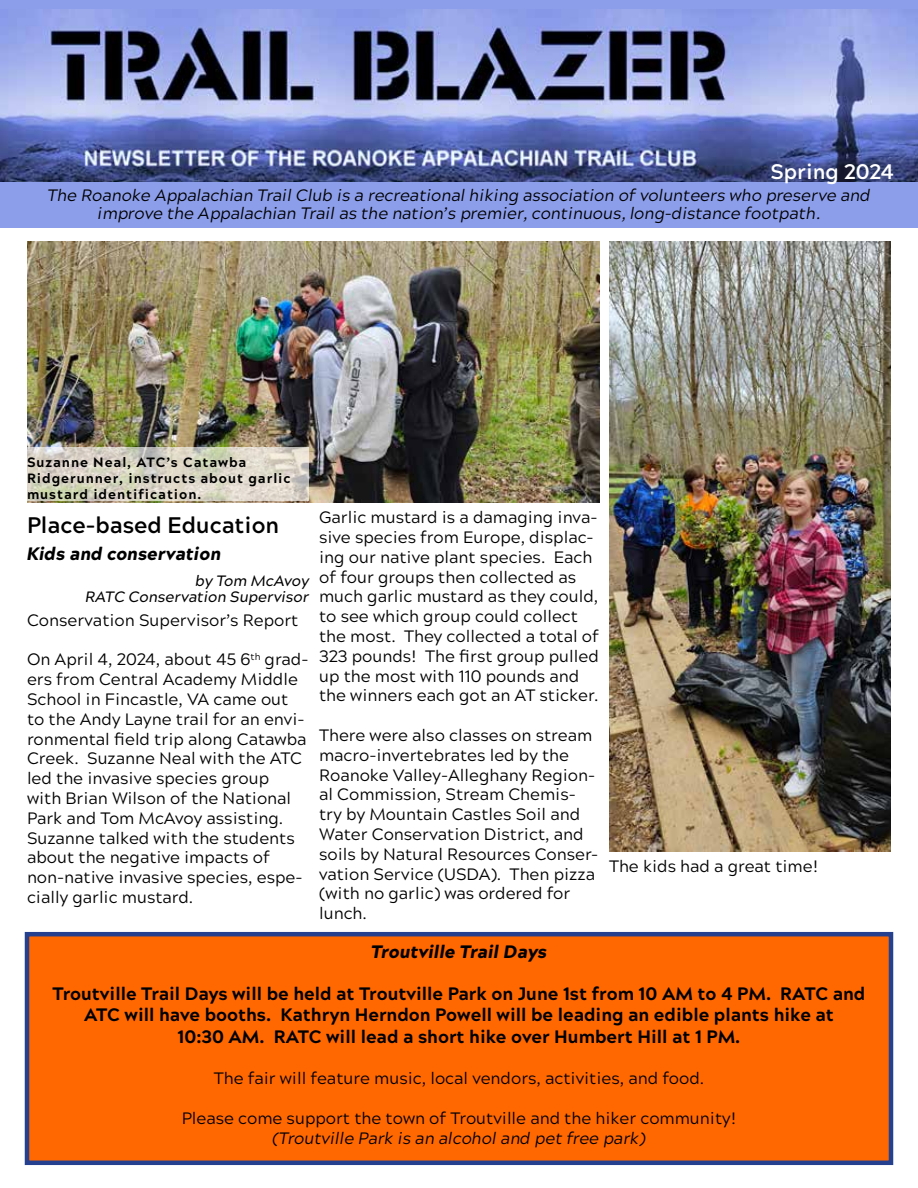
<style>
.page{position:relative;width:918px;height:1188px;background:#fff}
.page>*{position:absolute;margin:0;border:0;box-sizing:border-box;transform-origin:0 0}
.t1{font:700 22.5px "Acherus Grotesque";color:#000}
.t2{font:700 21px "Acherus Grotesque";color:#fff}
.t3{font:800 18px/21.6px "Acherus Grotesque";color:#000;text-align:center}
.t4{font:italic 900 18px "Acherus Grotesque";color:#000}
.t5{font:16.5px/19.8px "Acherus Grotesque";color:#000}
.t6{font:italic 16.5px/18px "Acherus Grotesque";color:#000;text-align:center}
.t7{font:italic 500 15px/16.5px "Acherus Grotesque";color:#000;text-align:right}
.t8{font:800 13.5px/16.2px "Acherus Grotesque";letter-spacing:.07em;color:#000}
</style>
<div class="page">
<div style="left:0;top:0;width:918px;height:228px;background:#8c9eea"></div>
<img style="left:0;top:10px;width:918px;height:171px">
<img style="left:609px;top:241px;width:282px;height:610px">
<img style="left:27px;top:241px;width:573px;height:261px">
<svg style="left:27px;top:447px;width:282px;height:54px;background:#d8d4c5"></svg>
<div style="left:27px;top:934px;width:864px;height:229px;background:#ff6700"></div>
<div style="left:25px;top:932px;width:868px;height:233px;border:4px solid #25408f"></div>
<p class="t2" style="left:770px;top:154px;width:125px">Spring 2024</p>
<p class="t6" style="left:47px;top:185px;width:825px">The Roanoke Appalachian Trail Club is a recreational hiking association of volunteers who preserve and improve the Appalachian Trail as the nation’s premier, continuous, long-distance footpath.</p>
<p class="t8" style="left:27px;top:453px;width:265px">Suzanne Neal, ATC’s Catawba<br>Ridgerunner, instructs about garlic mustard identification.</p>
<h1 class="t1" style="left:27px;top:506px;width:254px">Place-based Education</h1>
<p class="t4" style="left:27px;top:538px;width:196px">Kids and conservation</p>
<p class="t7" style="left:86px;top:571px;width:225px">by Tom McAvoy<br>RATC Conservation Supervisor</p>
<p class="t5" style="left:27px;top:609px;width:273px">Conservation Supervisor’s Report</p>
<p class="t5" style="left:27px;top:649px;width:283px">On April 4, 2024, about 45 6<sup>th</sup> grad&shy;ers from Central Academy Middle<br>School in Fincastle, VA came out to the Andy Layne trail for an envi&shy;ronmental field trip along Catawba<br>Creek. Suzanne Neal with the ATC led the invasive species group<br>with Brian Wilson of the National<br>Park and Tom McAvoy assisting.<br>Suzanne talked with the students about the negative impacts of non-native invasive species, espe&shy;cially garlic mustard.</p>
<p class="t5" style="left:319px;top:507px;width:281px">Garlic mustard is a damaging inva&shy;sive species from Europe, displac&shy;ing our native plant species. Each of four groups then collected as much garlic mustard as they could, to see which group could collect the most. They collected a total of 323 pounds! The first group pulled up the most with 110 pounds and the winners each got an AT sticker.</p>
<p class="t5" style="left:319px;top:724px;width:280px">There were also classes on stream macro-invertebrates led by the<br>Roanoke Valley-Alleghany Region&shy;al Commission, Stream Chemis&shy;try by Mountain Castles Soil and<br>Water Conservation District, and soils by Natural Resources Conser&shy;vation Service (USDA). Then pizza (with no garlic) was ordered for lunch.</p>
<p class="t5" style="left:609px;top:856px;width:211px">The kids had a great time!</p>
<p class="t4" style="left:371px;top:937px;width:177px">Troutville Trail Days</p>
<p class="t3" style="left:53px;top:982px;width:814px">Troutville Trail Days will be held at Troutville Park on June 1st from 10 AM to 4 PM. RATC and<br>ATC will have booths. Kathryn Herndon Powell will be leading an edible plants hike at<br>10:30 AM. RATC will lead a short hike over Humbert Hill at 1 PM.</p>
<p class="t5" style="left:214px;top:1068px;width:492px">The fair will feature music, local vendors, activities, and food.</p>
<p class="t5" style="left:182px;top:1108px;width:556px">Please come support the town of Troutville and the hiker community!</p>
<p class="t6" style="left:272px;top:1128px;width:375px">(Troutville Park is an alcohol and pet free park)</p>
</div>
